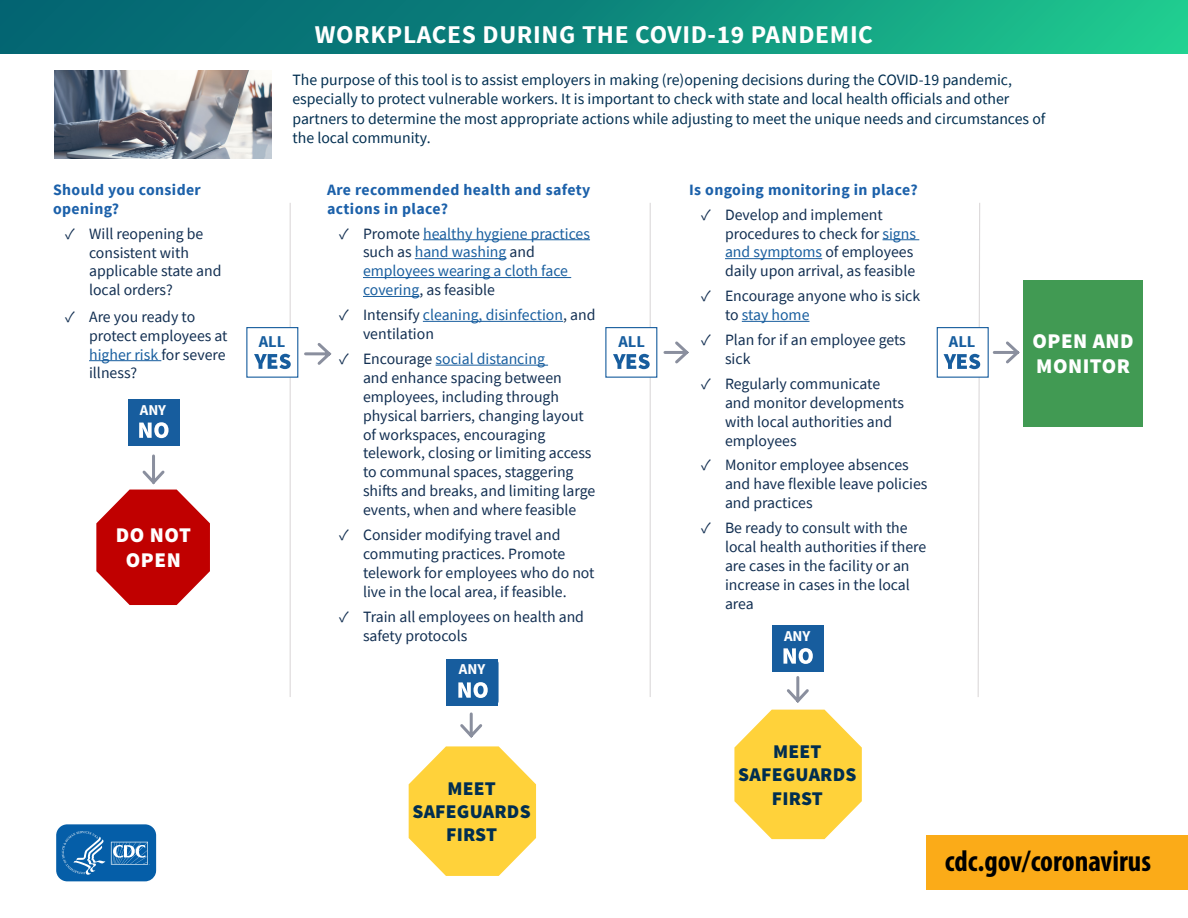
<style>
.page{position:relative;width:1188px;height:918px;background:#fff}
.page>*{position:absolute;margin:0;border:0;box-sizing:border-box;transform-origin:0 0}
.t1{font:700 condensed 29.85px "Myriad Pro";color:#000}
.t2{font:700 25.5px "Source Sans Pro";letter-spacing:.025em;color:#fff}
.Paragraph_Style_1{font:900 21px/25.2px "Source Sans Pro";letter-spacing:.025em;color:#fff}
.Paragraph_Style_1-2{font:900 19.5px/23.4px "Source Sans Pro";letter-spacing:.01em;color:#002e50;text-align:center}
.Paragraph_Style_1-3{font:700 16.5px "Source Sans Pro";color:#175d9e}
.t3{font:15.75px/18.9px "Source Sans Pro";color:#112e51}
.Paragraph_Style_1-4{font:15.75px/19.4px "Source Sans Pro";color:#002e50}
.Header_for_Columns{font:700 15.75px/18.9px "Source Sans Pro";letter-spacing:.025em;color:#1c61aa}
.t4{font:15.75px/18.9px "Source Sans Pro";color:#175d9e}
.Paragraph_Style_1-5{font:700 15px "Source Sans Pro";color:#fff}
.s1{color:#175d9e}
.s2{color:#112e51}
</style>
<div class="page">
<div style="left:0;top:0;width:1188px;height:54px;background:linear-gradient(to right,#00596f,#1ec58e)"></div>
<div style="left:927px;top:836px;width:261px;height:54px;background:#fbab18"></div>
<svg style="left:56px;top:824px;width:101px;height:58px;background:#2a75b4"></svg>
<img style="left:54px;top:70px;width:217px;height:88px">
<hr style="left:290px;top:203px;width:1px;height:494px;background:#dcd9da">
<hr style="left:650px;top:203px;width:1px;height:494px;background:#dcd9da">
<hr style="left:89px;top:360px;width:72px;height:1px;background:#175d9e">
<hr style="left:423px;top:239px;width:167px;height:1px;background:#175d9e">
<hr style="left:415px;top:258px;width:91px;height:1px;background:#175d9e">
<hr style="left:363px;top:277px;width:208px;height:1px;background:#175d9e">
<hr style="left:363px;top:296px;width:56px;height:1px;background:#175d9e">
<hr style="left:423px;top:321px;width:140px;height:1px;background:#175d9e">
<hr style="left:436px;top:365px;width:112px;height:1px;background:#175d9e">
<hr style="left:883px;top:239px;width:36px;height:1px;background:#175d9e">
<hr style="left:725px;top:258px;width:97px;height:1px;background:#175d9e">
<hr style="left:742px;top:321px;width:68px;height:1px;background:#175d9e">
<svg style="left:304px;top:343px;width:28px;height:22px"></svg>
<svg style="left:663px;top:341px;width:26px;height:23px"></svg>
<svg style="left:992px;top:341px;width:28px;height:23px"></svg>
<svg style="left:460px;top:712px;width:23px;height:26px"></svg>
<div style="left:246px;top:327px;width:52px;height:51px;background:#fff;border:1px solid #175d9e"></div>
<div style="left:605px;top:327px;width:52px;height:51px;background:#fff;border:1px solid #175d9e"></div>
<div style="left:937px;top:327px;width:52px;height:51px;background:#fff;border:1px solid #175d9e"></div>
<svg style="left:613px;top:353px;width:37px;height:16px"></svg>
<svg style="left:944px;top:203px;width:37px;height:494px"></svg>
<svg style="left:254px;top:354px;width:37px;height:15px"></svg>
<div style="left:128px;top:399px;width:52px;height:47px;background:#175d9e"></div>
<div style="left:446px;top:659px;width:52px;height:46px;background:#175d9e"></div>
<div style="left:772px;top:625px;width:52px;height:46px;background:#175d9e"></div>
<svg style="left:139px;top:422px;width:30px;height:16px"></svg>
<svg style="left:458px;top:682px;width:30px;height:16px"></svg>
<svg style="left:783px;top:648px;width:30px;height:16px"></svg>
<div style="left:1023px;top:281px;width:120px;height:146px;background:#419a53"></div>
<svg style="left:96px;top:454px;width:114px;height:151px"></svg>
<svg style="left:409px;top:746px;width:127px;height:130px"></svg>
<svg style="left:734px;top:676px;width:128px;height:163px"></svg>
<p class="Header_for_Columns" style="left:53px;top:181px;width:149px">Should you consider opening?</p>
<p class="t3" style="left:89px;top:224px;width:134px;text-indent:-24px">✓ Will reopening be consistent with applicable state and local orders?</p>
<p class="t3" style="left:89px;top:307px;width:140px;text-indent:-24px">✓ Are you ready to protect employees at <span class="s1">higher risk</span> for severe illness?</p>
<p class="Paragraph_Style_1-5" style="left:140px;top:401px;width:28px">ANY</p>
<p class="Paragraph_Style_1" style="left:116px;top:524px;width:77px;text-align:center">DO NOT<br>OPEN</p>
<p class="t2" style="left:315px;top:18px;width:560px">WORKPLACES DURING THE COVID-19 PANDEMIC</p>
<p class="Paragraph_Style_1-4" style="left:292px;top:70px;width:755px">The purpose of this tool is to assist employers in making (re)opening decisions during the COVID-19 pandemic, especially to protect vulnerable workers. It is important to check with state and local health officials and other partners to determine the most appropriate actions while adjusting to meet the unique needs and circumstances of the local community.</p>
<p class="Header_for_Columns" style="left:689px;top:181px;width:230px">Is ongoing monitoring in place?</p>
<p class="t3" style="left:725px;top:205px;width:193px;text-indent:-24px">✓ Develop and implement procedures to check for <span class="s1">signs and symptoms</span> of employees daily upon arrival, as feasible</p>
<p class="t3" style="left:725px;top:287px;width:197px;text-indent:-24px">✓ Encourage anyone who is sick to <span class="s1">stay home</span></p>
<p class="t3" style="left:725px;top:330px;width:182px;text-indent:-24px">✓ Plan for if an employee gets sick</p>
<p class="t3" style="left:725px;top:374px;width:181px;text-indent:-24px">✓ Regularly communicate and monitor developments with local authorities and employees</p>
<p class="t3" style="left:725px;top:456px;width:204px;text-indent:-24px">✓ Monitor employee absences and have flexible leave policies and practices</p>
<p class="t3" style="left:725px;top:518px;width:203px;text-indent:-24px">✓ Be ready to consult with the local health authorities if there are cases in the facility or an increase in cases in the local area</p>
<p class="Header_for_Columns" style="left:327px;top:181px;width:265px">Are recommended health and safety actions in place?</p>
<p class="t4" style="left:363px;top:224px;width:229px;text-indent:-24px"><span class="s2">✓ Promote</span> healthy hygiene practices <span class="s2">such as</span> hand washing <span class="s2">and </span>employees wearing a cloth face covering<span class="s2">, as feasible</span></p>
<p class="t3" style="left:363px;top:305px;width:234px;text-indent:-24px">✓ Intensify <span class="s1">cleaning, disinfection</span>, and ventilation</p>
<p class="t3" style="left:363px;top:349px;width:234px;text-indent:-24px">✓ Encourage <span class="s1">social distancing<br></span>and enhance spacing between employees, including through physical barriers, changing layout of workspaces, encouraging telework, closing or limiting access to communal spaces, staggering shifts and breaks, and limiting large events, when and where feasible</p>
<p class="t3" style="left:363px;top:525px;width:233px;text-indent:-24px">✓ Consider modifying travel and commuting practices. Promote telework for employees who do not live in the local area, if feasible.</p>
<p class="t3" style="left:363px;top:607px;width:223px;text-indent:-24px">✓ Train all employees on health and safety protocols</p>
<p class="Paragraph_Style_1-3" style="left:259px;top:331px;width:28px">ALL</p>
<p class="Paragraph_Style_1-3" style="left:618px;top:331px;width:28px">ALL</p>
<p class="Paragraph_Style_1-3" style="left:949px;top:331px;width:28px">ALL</p>
<p class="Paragraph_Style_1-5" style="left:784px;top:626px;width:28px">ANY</p>
<p class="Paragraph_Style_1-5" style="left:459px;top:659px;width:28px">ANY</p>
<p class="Paragraph_Style_1-2" style="left:413px;top:777px;width:120px">MEET<br>SAFEGUARDS<br>FIRST</p>
<p class="Paragraph_Style_1-2" style="left:738px;top:740px;width:120px">MEET<br>SAFEGUARDS<br>FIRST</p>
<p class="Paragraph_Style_1" style="left:1033px;top:329px;width:103px">OPEN AND<br>MONITOR</p>
<p class="t1" style="left:945px;top:843px;width:208px">cdc.gov/coronavirus</p>
</div>
